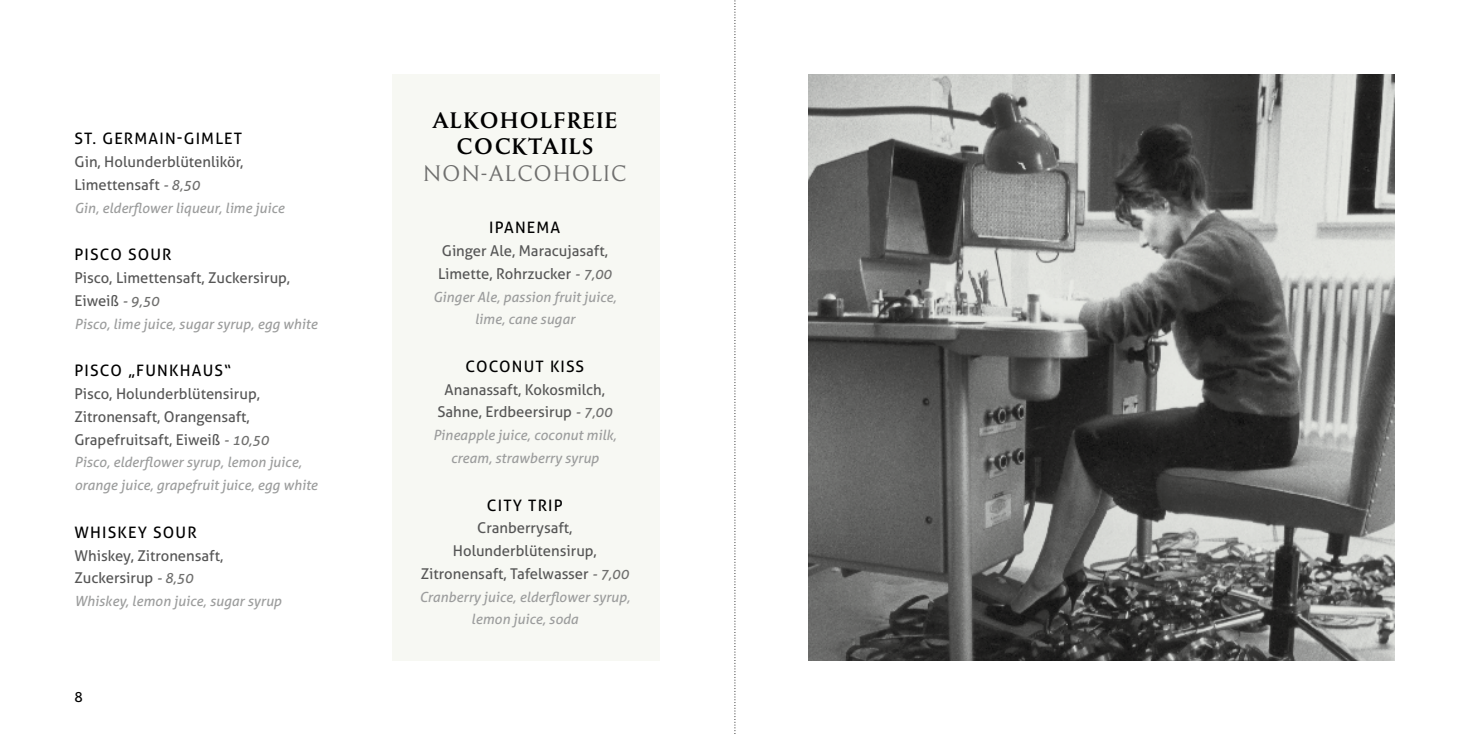
<style>
.page{position:relative;width:1469px;height:735px;background:#fff}
.page>*{position:absolute;margin:0;border:0;box-sizing:border-box;transform-origin:0 0}
.t1{font:500 24.5px/26.2px "Monkton";letter-spacing:.075em;color:#000;text-align:center}
.t2{font:24.5px "Monkton";letter-spacing:.075em;color:#6f6f6e}
.t3{font:15.75px "Aller";letter-spacing:.075em;color:#000}
.t4{font:14.88px/22.8px "Aller";color:#565656}
.t5{font:italic 14px/22.8px "Aller";color:#9c9d9d;text-align:center}
.t6{font:14px "Aller";color:#000}
.s1{font-style:italic;font-size:14px;color:#6f6f6e}
</style>
<div class="page">
<div style="left:392px;top:74px;width:268px;height:586px;background:#f7f8f3"></div>
<img style="left:809px;top:74px;width:585px;height:586px">
<svg style="left:734px;top:0;width:2px;height:734px"></svg>
<p class="t3" style="left:74px;top:129px;width:169px">ST. GERMAIN-GIMLET</p>
<p class="t4" style="left:74px;top:150px;width:170px">Gin, Holunderblütenlikör,<br>Limettensaft <span class="s1">- 8,50</span></p>
<p class="t5" style="left:74px;top:196px;width:212px">Gin, elderflower liqueur, lime juice</p>
<p class="t3" style="left:74px;top:245px;width:99px">PISCO SOUR</p>
<p class="t4" style="left:74px;top:266px;width:217px">Pisco, Limettensaft, Zuckersirup,<br>Eiweiß <span class="s1">- 9,50</span></p>
<p class="t5" style="left:74px;top:312px;width:244px">Pisco, lime juice, sugar syrup, egg white</p>
<p class="t3" style="left:74px;top:361px;width:158px">PISCO „FUNKHAUS“</p>
<p class="t4" style="left:74px;top:382px;width:196px">Pisco, Holunderblütensirup,<br>Zitronensaft, Orangensaft,<br>Grapefruitsaft, Eiweiß <span class="s1">- 10,50</span></p>
<p class="t5" style="left:74px;top:450px;width:245px;text-align:left">Pisco, elderflower syrup, lemon juice, orange juice, grapefruit juice, egg white</p>
<p class="t3" style="left:74px;top:522px;width:124px">WHISKEY SOUR</p>
<p class="t4" style="left:74px;top:543px;width:150px">Whiskey, Zitronensaft,<br>Zuckersirup <span class="s1">- 8,50</span></p>
<p class="t5" style="left:74px;top:589px;width:209px">Whiskey, lemon juice, sugar syrup</p>
<p class="t6" style="left:74px;top:688px;width:10px">8</p>
<h1 class="t1" style="left:432px;top:108px;width:186px">ALKOHOLFREIE<br>COCKTAILS</h1>
<h1 class="t2" style="left:424px;top:160px;width:204px">NON-ALCOHOLIC</h1>
<p class="t3" style="left:489px;top:218px;width:73px">IPANEMA</p>
<p class="t4" style="left:438px;top:239px;width:175px">Ginger Ale, Maracujasaft,<br>Limette, Rohrzucker <span class="s1">- 7,00</span></p>
<p class="t5" style="left:433px;top:285px;width:185px">Ginger Ale, passion fruit juice, lime, cane sugar</p>
<p class="t3" style="left:465px;top:356px;width:120px">COCONUT KISS</p>
<p class="t4" style="left:437px;top:378px;width:176px;text-align:center">Ananassaft, Kokosmilch,<br>Sahne, Erdbeersirup <span class="s1">- 7,00</span></p>
<p class="t5" style="left:433px;top:423px;width:185px">Pineapple juice, coconut milk, cream, strawberry syrup</p>
<p class="t3" style="left:487px;top:495px;width:77px">CITY TRIP</p>
<p class="t4" style="left:421px;top:516px;width:209px;text-align:center">Cranberrysaft,<br>Holunderblütensirup,<br>Zitronensaft, Tafelwasser <span class="s1">- 7,00</span></p>
<p class="t5" style="left:419px;top:585px;width:212px">Cranberry juice, elderflower syrup, lemon juice, soda</p>
</div>
